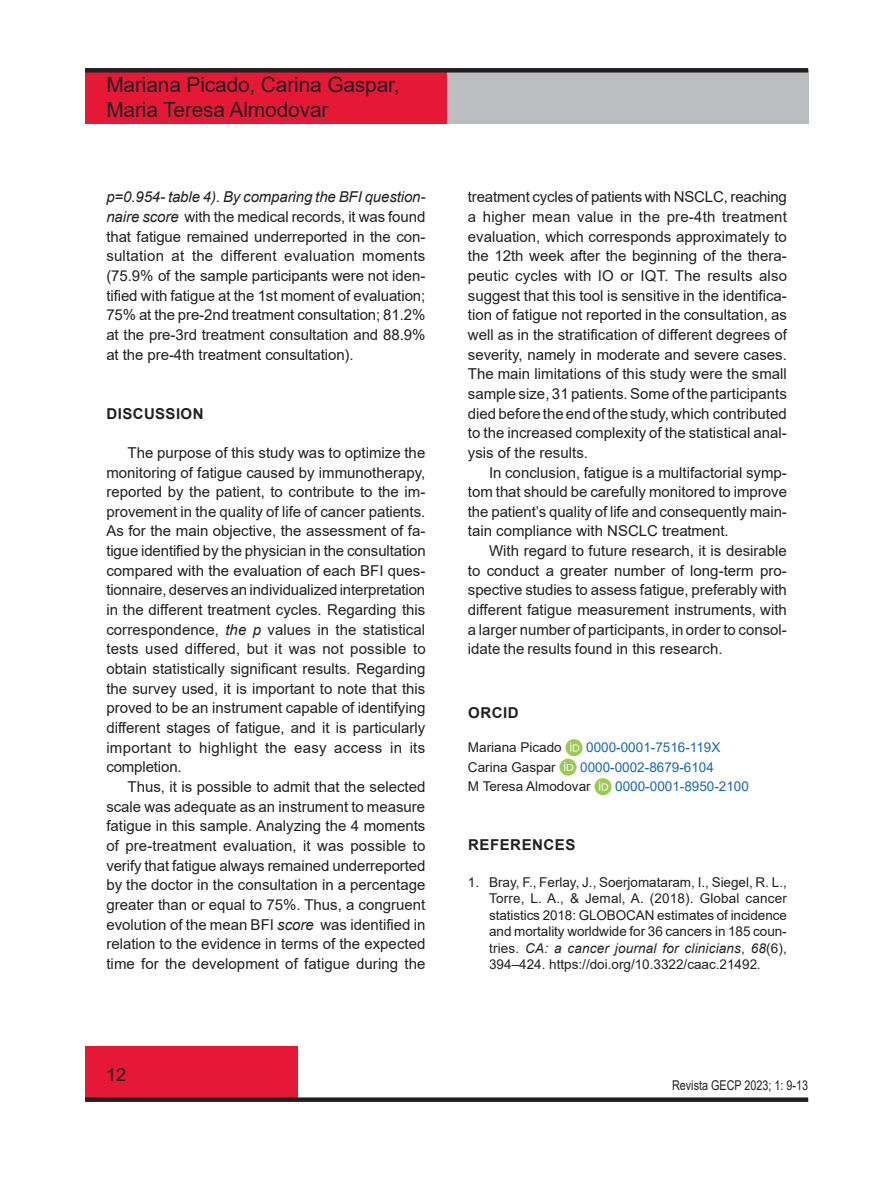
<style>
.page{position:relative;width:872px;height:1191px;background:#fff}
.page>*{position:absolute;margin:0;border:0;box-sizing:border-box;transform-origin:0 0}
.t1{font:21px/25.2px "Arial";letter-spacing:-.01em;color:#231f20}
.t2{font:18px "Arial";color:#231f20}
.t3{font:15px/19.6px "Arial";color:#231f20;text-align:justify}
.t4{font:700 15px "Arial";letter-spacing:.035em;color:#231f20}
.t5{font:13.5px/16.5px "Arial";color:#231f20;text-align:justify}
.t6{font:13.5px "Arial";color:#1768b4}
.t7{font:13.5px "Arial";color:#231f20;scale:.8 1}
.s1{font-style:italic}
.s2{font-family:"Times New Roman"}
</style>
<div class="page">
<div style="left:85px;top:1046px;width:213px;height:53px;background:#e51836"></div>
<div style="left:85px;top:70px;width:723px;height:53px;background:#bcbdc0"></div>
<div style="left:85px;top:1097px;width:723px;height:5px;background:#231f20"></div>
<svg style="left:565px;top:739px;width:17px;height:17px"></svg>
<svg style="left:570px;top:742px;width:9px;height:9px"></svg>
<div style="left:559px;top:758px;width:17px;height:17px;background:#99cb50;border-radius:50%"></div>
<svg style="left:564px;top:761px;width:9px;height:10px"></svg>
<svg style="left:594px;top:778px;width:17px;height:17px"></svg>
<svg style="left:599px;top:781px;width:9px;height:9px"></svg>
<div style="left:85px;top:70px;width:361px;height:53px;background:#e51836"></div>
<div style="left:85px;top:68px;width:723px;height:5px;background:#231f20"></div>
<h1 class="t1" style="left:106px;top:72px;width:295px">Mariana Picado, Carina Gaspar,<br>Maria Teresa Almodovar</h1>
<p class="t3" style="left:106px;top:187px;width:321px"><span class="s1">p=0.954- table 4). By comparing the BFI question&shy;naire score</span> with the medical records, it was found that fatigue remained underreported in the con&shy;sultation at the different evaluation moments (75.9% of the sample participants were not iden&shy;tified with fatigue at the 1st moment of evaluation; 75% at the pre-2nd treatment consultation; 81.2% at the pre-3rd treatment consultation and 88.9% at the pre-4th treatment consultation).</p>
<p class="t4" style="left:107px;top:405px;width:98px">DISCUSSION</p>
<p class="t3" style="left:106px;top:443px;width:321px;text-indent:21px">The purpose of this study was to optimize the monitoring of fatigue caused by immunotherapy, reported by the patient, to contribute to the im&shy;provement in the quality of life of cancer patients.<br>As for the main objective, the assessment of fa&shy;tigue identified by the physician in the consultation compared with the evaluation of each BFI ques&shy;tionnaire, deserves an individualized interpretation in the different treatment cycles. Regarding this correspondence, <span class="s1">the p</span> values in the statistical tests used differed, but it was not possible to obtain statistically significant results. Regarding the survey used, it is important to note that this proved to be an instrument capable of identifying different stages of fatigue, and it is particularly important to highlight the easy access in its completion.</p>
<p class="t3" style="left:106px;top:777px;width:320px;text-indent:21px">Thus, it is possible to admit that the selected scale was adequate as an instrument to measure fatigue in this sample. Analyzing the 4 moments of pre-treatment evaluation, it was possible to verify that fatigue always remained underreported by the doctor in the consultation in a percentage greater than or equal to 75%. Thus, a congruent evolution of the mean BFI <span class="s1">score</span> was identified in relation to the evidence in terms of the expected time for the development of fatigue during the</p>
<p class="t2" style="left:106px;top:1064px;width:22px">12</p>
<p class="t3" style="left:468px;top:187px;width:320px">treatment cycles of patients with NSCLC, reaching a higher mean value in the pre-4th treatment evaluation, which corresponds approximately to the 12th week after the beginning of the thera&shy;peutic cycles with IO or IQT. The results also suggest that this tool is sensitive in the identifica&shy;tion of fatigue not reported in the consultation, as well as in the stratification of different degrees of severity, namely in moderate and severe cases.<br>The main limitations of this study were the small sample size, 31 patients. Some of the participants died before the end of the study, which contributed to the increased complexity of the statistical anal&shy;ysis of the results.</p>
<p class="t3" style="left:468px;top:462px;width:320px;text-indent:21px">In conclusion, fatigue is a multifactorial symp&shy;tom that should be carefully monitored to improve the patient’s quality of life and consequently main&shy;tain compliance with NSCLC treatment.</p>
<p class="t3" style="left:468px;top:541px;width:320px;text-indent:21px">With regard to future research, it is desirable to conduct a greater number of long-term pro&shy;spective studies to assess fatigue, preferably with different fatigue measurement instruments, with a larger number of participants, in order to consol&shy;idate the results found in this research.</p>
<p class="t4" style="left:468px;top:704px;width:52px">ORCID</p>
<p class="t5" style="left:468px;top:739px;width:95px">Mariana Picado</p>
<p class="t6" style="left:586px;top:740px;width:136px">0000-0001-7516-119X</p>
<p class="t5" style="left:468px;top:759px;width:89px">Carina Gaspar</p>
<p class="t6" style="left:580px;top:759px;width:135px">0000-0002-8679-6104</p>
<p class="t5" style="left:468px;top:778px;width:124px">M Teresa Almodovar</p>
<p class="t6" style="left:615px;top:779px;width:135px">0000-0001-8950-2100</p>
<p class="t4" style="left:468px;top:837px;width:109px">REFERENCES</p>
<p class="t5" style="left:489px;top:873px;width:299px;text-indent:-21px">1. Bray, F., Ferlay, J., Soerjomataram, I., Siegel, R. L., Torre, L. A., &amp; Jemal, A. (2018). Global cancer statistics 2018: GLOBOCAN estimates of incidence and mortality worldwide for 36 cancers in 185 coun&shy;tries. <span class="s1">CA: a cancer journal for clinicians</span>, <span class="s1">68</span>(6), 394–424. https://doi.org/10.3322/caac.21492<span class="s2">.</span></p>
<p class="t7" style="left:672px;top:1078px;width:172px">Revista GECP 2023; 1: 9-13</p>
</div>
